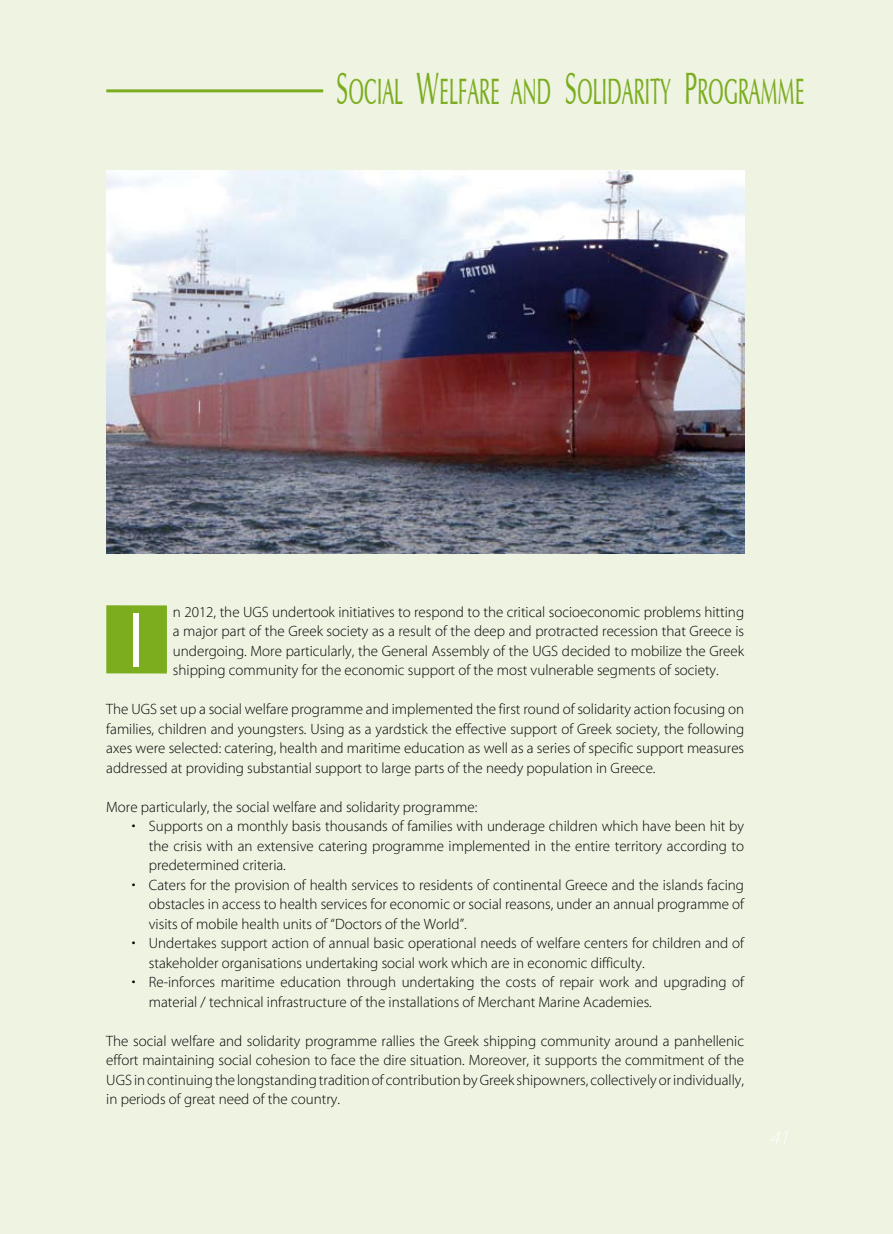
<style>
.page{position:relative;width:893px;height:1234px;background:#fff}
.page>*{position:absolute;margin:0;border:0;box-sizing:border-box;transform-origin:0 0}
.t1{font:79.5px "Myriad Greek";color:#fff;scale:.8 1}
.t2{font:37.5px "UB Optima";letter-spacing:.025em;color:#7bad1f;scale:.5 1}
.t3{font:300 15px/19.5px "Myriad Greek";color:#000;text-align:justify}
.s1{font-size:46.5px}
</style>
<div class="page">
<div style="left:0;top:0;width:893px;height:1233px;background:#eef3e2"></div>
<img style="left:106px;top:170px;width:638px;height:383px">
<hr style="left:106px;top:89px;width:217px;height:3px;background:#7bad1f">
<div style="left:106px;top:605px;width:61px;height:68px;background:#7bad1f"></div>
<h2 class="t2" style="left:336px;top:72px;width:937px"><span class="s1">S</span>OCIAL <span class="s1">W</span>ELFARE AND <span class="s1">S</span>OLIDARITY <span class="s1">P</span>ROGRAMME</h2>
<p class="t3" style="left:173px;top:602px;width:573px">n 2012, the UGS undertook initiatives to respond to the critical socioeconomic problems hitting a major part of the Greek society as a result of the deep and protracted recession that Greece is undergoing. More particularly, the General Assembly of the UGS decided to mobilize the Greek shipping community for the economic support of the most vulnerable segments of society.</p>
<p class="t3" style="left:106px;top:700px;width:639px">The UGS set up a social welfare programme and implemented the first round of solidarity action focusing on families, children and youngsters. Using as a yardstick the effective support of Greek society, the following axes were selected: catering, health and maritime education as well as a series of specific support measures addressed at providing substantial support to large parts of the needy population in Greece.</p>
<p class="t3" style="left:106px;top:797px;width:373px">More particularly, the social welfare and solidarity programme:</p>
<p class="t3" style="left:149px;top:817px;width:597px;text-indent:-17px">• Supports on a monthly basis thousands of families with underage children which have been hit by the crisis with an extensive catering programme implemented in the entire territory according to predetermined criteria.</p>
<p class="t3" style="left:149px;top:875px;width:597px;text-indent:-17px">• Caters for the provision of health services to residents of continental Greece and the islands facing obstacles in access to health services for economic or social reasons, under an annual programme of visits of mobile health units of “Doctors of the World”.</p>
<p class="t3" style="left:149px;top:934px;width:597px;text-indent:-17px">• Undertakes support action of annual basic operational needs of welfare centers for children and of stakeholder organisations undertaking social work which are in economic difficulty.</p>
<p class="t3" style="left:149px;top:973px;width:597px;text-indent:-17px">• Re-inforces maritime education through undertaking the costs of repair work and upgrading of material / technical infrastructure of the installations of Merchant Marine Academies.</p>
<p class="t3" style="left:106px;top:1031px;width:639px">The social welfare and solidarity programme rallies the Greek shipping community around a panhellenic effort maintaining social cohesion to face the dire situation. Moreover, it supports the commitment of the UGS in continuing the longstanding tradition of contribution by Greek shipowners, collectively or individually, in periods of great need of the country.</p>
<h1 class="t1" style="left:129px;top:600px;width:20px">I</h1>
</div>
